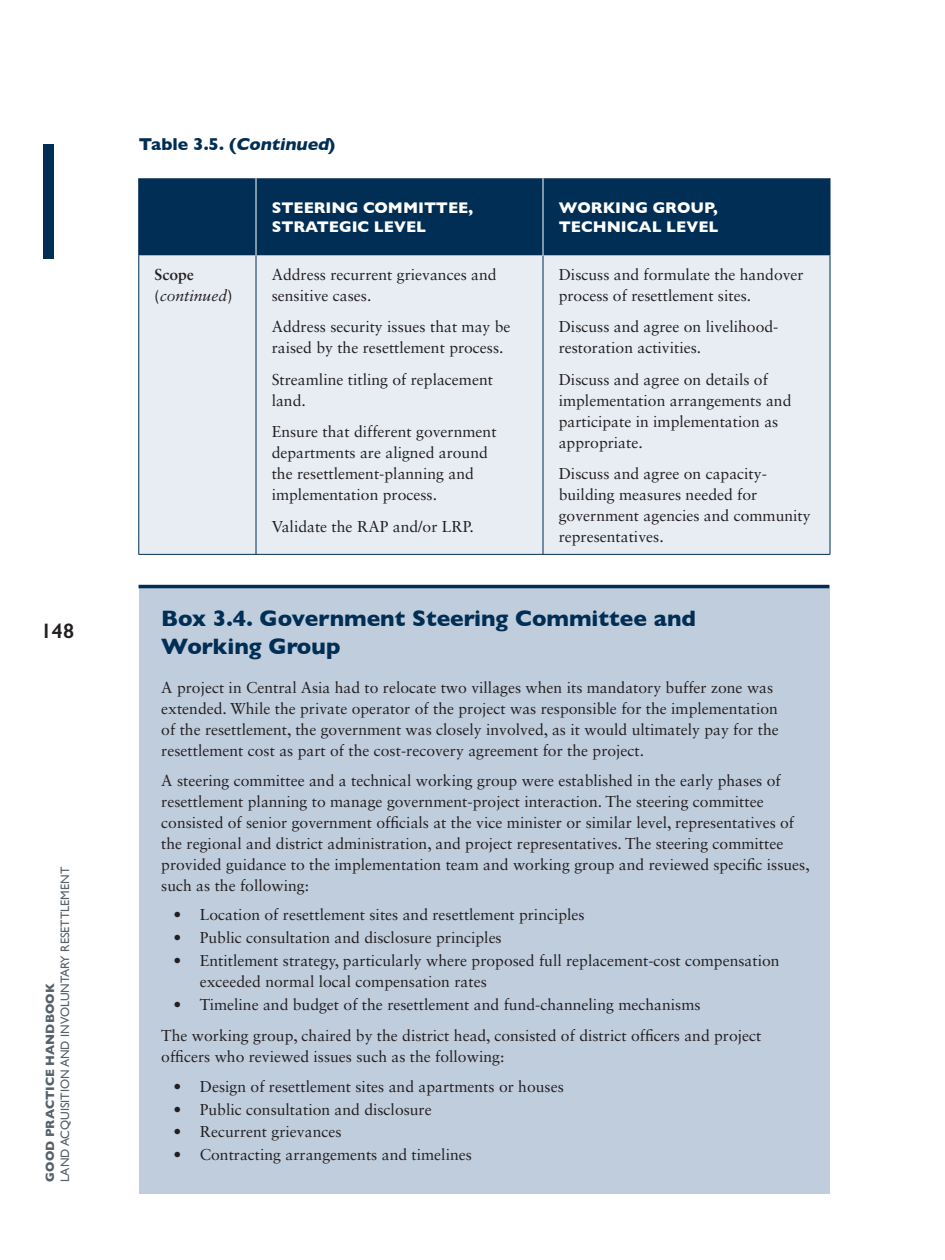
<style>
.page{position:relative;width:945px;height:1260px;background:#fff}
.page>*{position:absolute;margin:0;border:0;box-sizing:border-box;transform-origin:0 0}
.t1{font:700 22.75px/28px "Gill Sans";color:#002e54}
.t2{font:600 21px "Gill Sans";color:#231f20}
.t3{font:700 17.5px "Gill Sans";color:#002e54}
.t4{font:15.75px/21px "Sabon LT Std";color:#231f20}
.t5{font:700 15.75px/19.2px "Gill Sans";color:#fff}
.t6{font:italic 15.75px/21px "Sabon LT Std";color:#231f20}
.t7{font:12.25px "Gill Sans";color:#566169}
.t8{font:700 12.25px "Gill Sans";color:#566169}
.s1{font-style:italic}
.s2{font-weight:700;font-style:normal}
</style>
<div class="page">
<div style="left:43px;top:145px;width:11px;height:114px;background:#002e54"></div>
<div style="left:139px;top:588px;width:691px;height:606px;background:#c0cddd"></div>
<hr style="left:139px;top:585px;width:690px;height:3px;background:#002e54">
<div style="left:139px;top:178px;width:691px;height:78px;background:#002e54"></div>
<div style="left:139px;top:256px;width:691px;height:298px;background:#e8edf3"></div>
<hr style="left:543px;top:256px;width:1px;height:298px;background:#002e54">
<hr style="left:830px;top:256px;width:1px;height:298px;background:#002e54">
<hr style="left:256px;top:554px;width:287px;height:1px;background:#002e54">
<hr style="left:543px;top:554px;width:287px;height:1px;background:#002e54">
<hr style="left:138px;top:178px;width:1px;height:78px;background:#002e54">
<hr style="left:830px;top:178px;width:1px;height:78px;background:#002e54">
<hr style="left:256px;top:178px;width:1px;height:78px;background:#fff">
<hr style="left:543px;top:178px;width:1px;height:78px;background:#fff">
<hr style="left:138px;top:256px;width:1px;height:298px;background:#002e54">
<hr style="left:256px;top:256px;width:1px;height:298px;background:#002e54">
<hr style="left:139px;top:554px;width:117px;height:1px;background:#002e54">
<h2 class="t2" style="left:41px;top:618px;width:35px">148</h2>
<p class="t7" style="left:58px;top:1182px;width:316px;rotate:-90deg">LAND ACQUISITION AND INVOLUNTARY RESETTLEMENT</p>
<p class="t8" style="left:40px;top:1182px;width:199px;rotate:-90deg">GOOD PRACTICE HANDBOOK</p>
<p class="t3" style="left:139px;top:130px;width:198px">Ta b l e 3 . 5 . (<span class="s1">Continued</span>)</p>
<p class="t5" style="left:272px;top:197px;width:203px">STEERING COMMITTEE,<br>STRATEGIC LEVEL</p>
<p class="t5" style="left:559px;top:197px;width:161px">WORKING GROUP,<br>TECHNICAL LEVEL</p>
<p class="t6" style="left:155px;top:264px;width:79px"><span class="s2">Scope (</span>continued<span class="s2">)</span></p>
<p class="t4" style="left:272px;top:263px;width:226px">Address recurrent grievances and sensitive cases.</p>
<p class="t4" style="left:272px;top:316px;width:240px">Address security issues that may be raised by the resettlement process.</p>
<p class="t4" style="left:272px;top:368px;width:223px">Streamline titling of replacement land.</p>
<p class="t4" style="left:272px;top:421px;width:226px">Ensure that different government departments are aligned around the resettlement-planning and implementation process.</p>
<p class="t4" style="left:272px;top:515px;width:204px">Validate the RAP and/or LRP.</p>
<p class="t4" style="left:559px;top:263px;width:247px">Discuss and formulate the handover process of resettlement sites.</p>
<p class="t4" style="left:559px;top:316px;width:221px">Discuss and agree on livelihood&shy;restoration activities.</p>
<p class="t4" style="left:559px;top:368px;width:234px">Discuss and agree on details of implementation arrangements and participate in implementation as appropriate.</p>
<p class="t4" style="left:559px;top:463px;width:253px">Discuss and agree on capacity&shy;building measures needed for government agencies and community representatives.</p>
<h1 class="t1" style="left:161px;top:604px;width:536px">Box 3.4. Government Steering Committee and<br>Working Group</h1>
<p class="t4" style="left:161px;top:677px;width:619px">A project in Central Asia had to relocate two villages when its mandatory buffer zone was extended. While the private operator of the project was responsible for the implementation of the resettlement, the government was closely involved, as it would ultimately pay for the resettlement cost as part of the cost-recovery agreement for the project.</p>
<p class="t4" style="left:161px;top:769px;width:650px">A steering committee and a technical working group were established in the early phases of resettlement planning to manage government-project interaction. The steering committee consisted of senior government officials at the vice minister or similar level, representatives of the regional and district administration, and project representatives. The steering committee provided guidance to the implementation team and working group and reviewed specific issues, such as the following:</p>
<p class="t4" style="left:174px;top:904px;width:413px">• Location of resettlement sites and resettlement principles</p>
<p class="t4" style="left:174px;top:927px;width:330px">• Public consultation and disclosure principles</p>
<p class="t4" style="left:200px;top:950px;width:581px;text-indent:-26px">• Entitlement strategy, particularly where proposed full replacement-cost compensation exceeded normal local compensation rates</p>
<p class="t4" style="left:161px;top:988px;width:602px;line-height:31.5px;text-indent:12px">• Timeline and budget of the resettlement and fund-channeling mechanisms<br>The working group, chaired by the district head, consisted of district officers and project</p>
<p class="t4" style="left:161px;top:1046px;width:345px">officers who reviewed issues such as the following:</p>
<p class="t4" style="left:174px;top:1076px;width:392px">• Design of resettlement sites and apartments or houses</p>
<p class="t4" style="left:174px;top:1098px;width:260px">• Public consultation and disclosure</p>
<p class="t4" style="left:174px;top:1121px;width:169px">• Recurrent grievances</p>
<p class="t4" style="left:174px;top:1144px;width:300px">• Contracting arrangements and timelines</p>
</div>
